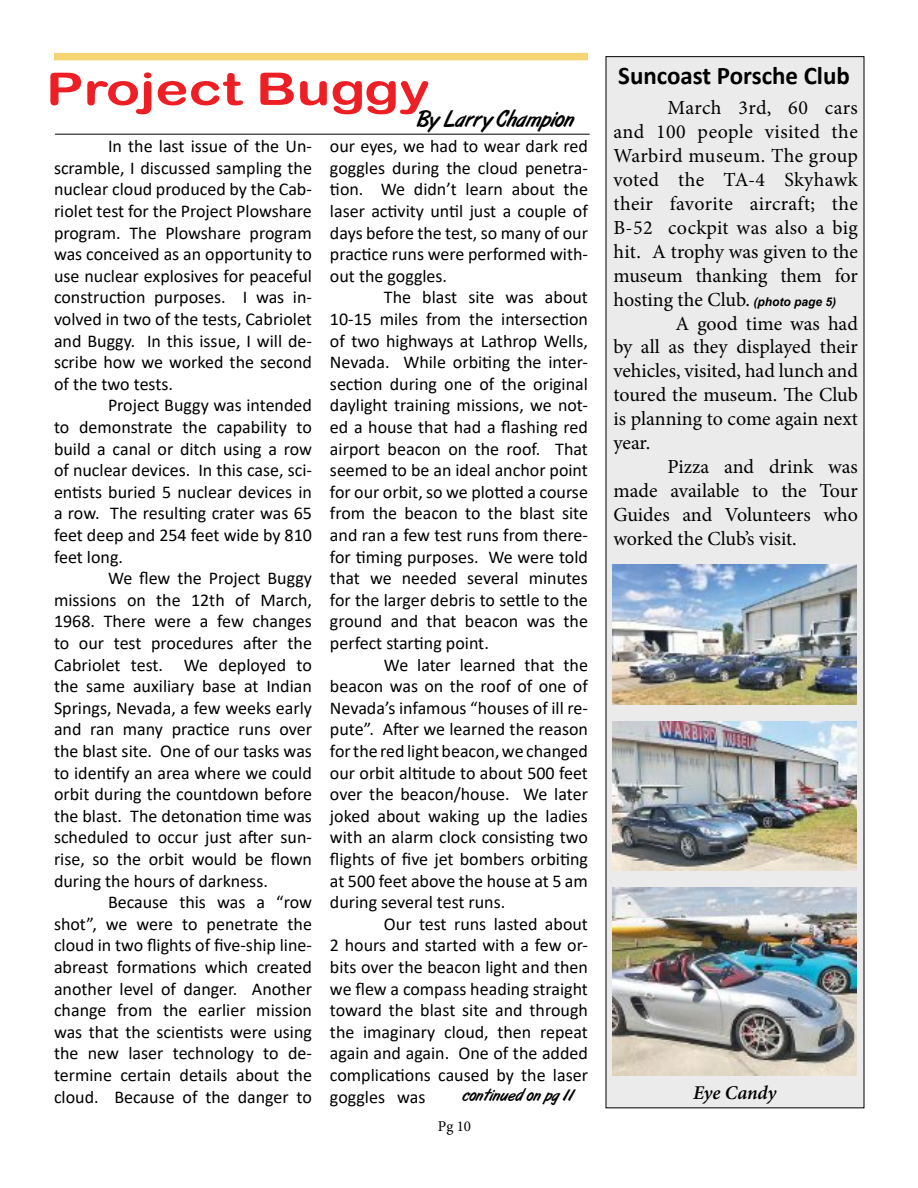
<style>
.page{position:relative;width:918px;height:1188px;background:#fff}
.page>*{position:absolute;margin:0;border:0;box-sizing:border-box;transform-origin:0 0}
.t1{font:45px "Arial Rounded MT Bold";color:#ed1f24;scale:1.25 1}
.t2{font:700 25.5px "Calibri";color:#000}
.t3{font:22.5px "Art Brush";color:#000}
.t4{font:19.95px "Minion Pro";color:#000}
.t5{font:19.95px "Minion Pro";letter-spacing:.02em;color:#000}
.t6{font:19.95px "Minion Pro";letter-spacing:.025em;color:#000}
.t7{font:italic 600 19.5px "Minion Pro";letter-spacing:-.01em;color:#000}
.t8{font:18px "Calibri";color:#000}
.t9{font:16.5px "Art Brush";color:#000}
.t10{font:15px "Minion Pro";color:#000}
.s1{font-family:"Arial";font-weight:700;font-style:italic;font-size:12px}
</style>
<div class="page">
<div style="left:54px;top:53px;width:534px;height:7px;background:#f6d674"></div>
<hr style="left:55px;top:134px;width:535px;height:1px;background:#000">
<div style="left:606px;top:57px;width:258px;height:1051px;background:#ebebec"></div>
<img style="left:612px;top:564px;width:244px;height:141px">
<img style="left:612px;top:722px;width:244px;height:148px">
<img style="left:612px;top:887px;width:244px;height:189px">
<p class="t1" style="left:46px;top:62px;width:309px">Project Buggy</p>
<p class="t3" style="left:417px;top:107px;width:159px">By Larry Champion</p>
<p class="t8" style="left:108px;top:134px;width:205px">In the last issue of the Un-</p>
<p class="t8" style="left:54px;top:155px;width:260px">scramble, I discussed sampling the</p>
<p class="t8" style="left:54px;top:177px;width:259px">nuclear cloud produced by the Cab-</p>
<p class="t8" style="left:54px;top:198px;width:259px">riolet test for the Project Plowshare</p>
<p class="t8" style="left:54px;top:220px;width:259px">program. The Plowshare program</p>
<p class="t8" style="left:54px;top:242px;width:259px">was conceived as an opportunity to</p>
<p class="t8" style="left:54px;top:263px;width:259px">use nuclear explosives for peaceful</p>
<p class="t8" style="left:54px;top:285px;width:259px">construction purposes. I was in-</p>
<p class="t8" style="left:54px;top:306px;width:259px">volved in two of the tests, Cabriolet</p>
<p class="t8" style="left:54px;top:328px;width:259px">and Buggy. In this issue, I will de-</p>
<p class="t8" style="left:54px;top:350px;width:259px">scribe how we worked the second</p>
<p class="t8" style="left:54px;top:371px;width:121px">of the two tests.</p>
<p class="t8" style="left:108px;top:393px;width:205px">Project Buggy was intended</p>
<p class="t8" style="left:54px;top:414px;width:259px">to demonstrate the capability to</p>
<p class="t8" style="left:54px;top:436px;width:259px">build a canal or ditch using a row</p>
<p class="t8" style="left:54px;top:458px;width:259px">of nuclear devices. In this case, sci-</p>
<p class="t8" style="left:54px;top:479px;width:259px">entists buried 5 nuclear devices in</p>
<p class="t8" style="left:54px;top:501px;width:259px">a row. The resulting crater was 65</p>
<p class="t8" style="left:54px;top:522px;width:260px">feet deep and 254 feet wide by 810</p>
<p class="t8" style="left:54px;top:544px;width:71px">feet long.</p>
<p class="t8" style="left:108px;top:566px;width:206px">We flew the Project Buggy</p>
<p class="t8" style="left:54px;top:587px;width:259px">missions on the 12th of March,</p>
<p class="t8" style="left:54px;top:609px;width:259px">1968. There were a few changes</p>
<p class="t8" style="left:54px;top:630px;width:259px">to our test procedures after the</p>
<p class="t8" style="left:54px;top:652px;width:259px">Cabriolet test. We deployed to</p>
<p class="t8" style="left:54px;top:674px;width:259px">the same auxiliary base at Indian</p>
<p class="t8" style="left:54px;top:695px;width:260px">Springs, Nevada, a few weeks early</p>
<p class="t8" style="left:54px;top:717px;width:259px">and ran many practice runs over</p>
<p class="t8" style="left:54px;top:738px;width:259px">the blast site. One of our tasks was</p>
<p class="t8" style="left:54px;top:760px;width:259px">to identify an area where we could</p>
<p class="t8" style="left:54px;top:782px;width:260px">orbit during the countdown before</p>
<p class="t8" style="left:54px;top:803px;width:259px">the blast. The detonation time was</p>
<p class="t8" style="left:54px;top:825px;width:259px">scheduled to occur just after sun-</p>
<p class="t8" style="left:54px;top:846px;width:259px">rise, so the orbit would be flown</p>
<p class="t8" style="left:54px;top:868px;width:215px">during the hours of darkness.</p>
<p class="t8" style="left:108px;top:890px;width:205px">Because this was a “row</p>
<p class="t8" style="left:54px;top:911px;width:259px">shot”, we were to penetrate the</p>
<p class="t8" style="left:54px;top:933px;width:259px">cloud in two flights of five-ship line-</p>
<p class="t8" style="left:54px;top:954px;width:259px">abreast formations which created</p>
<p class="t8" style="left:54px;top:976px;width:260px">another level of danger. Another</p>
<p class="t8" style="left:54px;top:998px;width:259px">change from the earlier mission</p>
<p class="t8" style="left:54px;top:1019px;width:259px">was that the scientists were using</p>
<p class="t8" style="left:54px;top:1041px;width:259px">the new laser technology to de-</p>
<p class="t8" style="left:54px;top:1062px;width:260px">termine certain details about the</p>
<p class="t8" style="left:54px;top:1084px;width:259px">cloud. Because of the danger to</p>
<p class="t8" style="left:330px;top:134px;width:259px">our eyes, we had to wear dark red</p>
<p class="t8" style="left:330px;top:155px;width:260px">goggles during the cloud penetra-</p>
<p class="t8" style="left:330px;top:177px;width:259px">tion. We didn’t learn about the</p>
<p class="t8" style="left:330px;top:198px;width:259px">laser activity until just a couple of</p>
<p class="t8" style="left:330px;top:220px;width:259px">days before the test, so many of our</p>
<p class="t8" style="left:330px;top:242px;width:259px">practice runs were performed with-</p>
<p class="t8" style="left:330px;top:263px;width:119px">out the goggles.</p>
<p class="t8" style="left:384px;top:285px;width:205px">The blast site was about</p>
<p class="t8" style="left:330px;top:306px;width:259px">10-15 miles from the intersection</p>
<p class="t8" style="left:330px;top:328px;width:259px">of two highways at Lathrop Wells,</p>
<p class="t8" style="left:330px;top:350px;width:259px">Nevada. While orbiting the inter-</p>
<p class="t8" style="left:330px;top:371px;width:259px">section during one of the original</p>
<p class="t8" style="left:330px;top:393px;width:259px">daylight training missions, we not-</p>
<p class="t8" style="left:330px;top:414px;width:260px">ed a house that had a flashing red</p>
<p class="t8" style="left:330px;top:436px;width:259px">airport beacon on the roof. That</p>
<p class="t8" style="left:330px;top:458px;width:259px">seemed to be an ideal anchor point</p>
<p class="t8" style="left:330px;top:479px;width:259px">for our orbit, so we plotted a course</p>
<p class="t8" style="left:330px;top:501px;width:260px">from the beacon to the blast site</p>
<p class="t8" style="left:330px;top:522px;width:259px">and ran a few test runs from there-</p>
<p class="t8" style="left:330px;top:544px;width:259px">for timing purposes. We were told</p>
<p class="t8" style="left:330px;top:566px;width:259px">that we needed several minutes</p>
<p class="t8" style="left:330px;top:587px;width:259px">for the larger debris to settle to the</p>
<p class="t8" style="left:330px;top:609px;width:259px">ground and that beacon was the</p>
<p class="t8" style="left:330px;top:630px;width:160px">perfect starting point.</p>
<p class="t8" style="left:384px;top:652px;width:205px">We later learned that the</p>
<p class="t8" style="left:330px;top:674px;width:259px">beacon was on the roof of one of</p>
<p class="t8" style="left:330px;top:695px;width:259px">Nevada’s infamous “houses of ill re-</p>
<p class="t8" style="left:330px;top:717px;width:259px">pute”. After we learned the reason</p>
<p class="t8" style="left:330px;top:738px;width:259px">for the red light beacon, we changed</p>
<p class="t8" style="left:330px;top:760px;width:259px">our orbit altitude to about 500 feet</p>
<p class="t8" style="left:330px;top:782px;width:259px">over the beacon/house. We later</p>
<p class="t8" style="left:330px;top:803px;width:259px">joked about waking up the ladies</p>
<p class="t8" style="left:330px;top:825px;width:259px">with an alarm clock consisting two</p>
<p class="t8" style="left:330px;top:846px;width:259px">flights of five jet bombers orbiting</p>
<p class="t8" style="left:330px;top:868px;width:259px">at 500 feet above the house at 5 am</p>
<p class="t8" style="left:330px;top:890px;width:177px">during several test runs.</p>
<p class="t8" style="left:384px;top:911px;width:205px">Our test runs lasted about</p>
<p class="t8" style="left:330px;top:933px;width:259px">2 hours and started with a few or-</p>
<p class="t8" style="left:330px;top:954px;width:259px">bits over the beacon light and then</p>
<p class="t8" style="left:330px;top:976px;width:259px">we flew a compass heading straight</p>
<p class="t8" style="left:330px;top:998px;width:259px">toward the blast site and through</p>
<p class="t8" style="left:330px;top:1019px;width:259px">the imaginary cloud, then repeat</p>
<p class="t8" style="left:330px;top:1041px;width:259px">again and again. One of the added</p>
<p class="t8" style="left:330px;top:1062px;width:259px">complications caused by the laser</p>
<p class="t8" style="left:330px;top:1084px;width:97px">goggles was</p>
<p class="t9" style="left:463px;top:1086px;width:112px">continued on pg 11</p>
<p class="t10" style="left:438px;top:1116px;width:35px">Pg 10</p>
<p class="t2" style="left:618px;top:58px;width:233px">Suncoast Porsche Club</p>
<p class="t4" style="left:667px;top:94px;width:192px">March 3rd, 60 cars</p>
<p class="t6" style="left:613px;top:118px;width:246px">and 100 people visited the</p>
<p class="t4" style="left:613px;top:142px;width:246px">Warbird museum. The group</p>
<p class="t4" style="left:613px;top:166px;width:246px">voted the TA-4 Skyhawk</p>
<p class="t5" style="left:613px;top:190px;width:246px">their favorite aircraft; the</p>
<p class="t5" style="left:613px;top:214px;width:246px">B-52 cockpit was also a big</p>
<p class="t4" style="left:613px;top:238px;width:246px">hit. A trophy was given to the</p>
<p class="t4" style="left:613px;top:262px;width:246px">museum thanking them for</p>
<p class="t4" style="left:613px;top:286px;width:224px">hosting the Club. <span class="s1">(photo page 5)</span></p>
<p class="t4" style="left:676px;top:310px;width:184px">A good time was had</p>
<p class="t4" style="left:613px;top:334px;width:246px">by all as they displayed their</p>
<p class="t4" style="left:613px;top:358px;width:246px">vehicles, visited, had lunch and</p>
<p class="t4" style="left:613px;top:382px;width:246px">toured the museum. The Club</p>
<p class="t4" style="left:613px;top:406px;width:246px">is planning to come again next</p>
<p class="t4" style="left:613px;top:429px;width:38px">year.</p>
<p class="t4" style="left:667px;top:453px;width:192px">Pizza and drink was</p>
<p class="t4" style="left:613px;top:477px;width:246px">made available to the Tour</p>
<p class="t4" style="left:613px;top:501px;width:246px">Guides and Volunteers who</p>
<p class="t4" style="left:613px;top:525px;width:185px">worked the Club’s visit.</p>
<p class="t7" style="left:693px;top:1079px;width:85px">Eye Candy</p>
</div>
